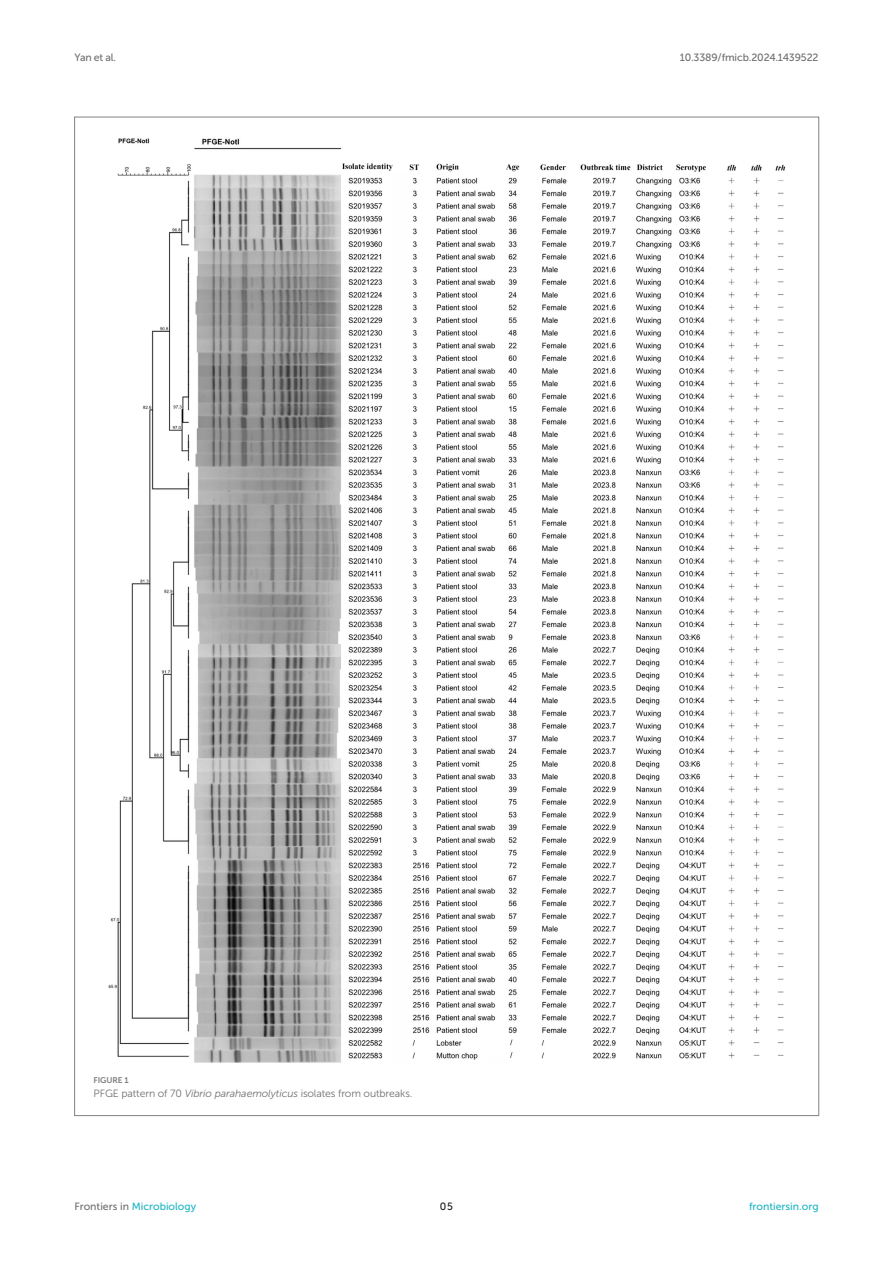
<style>
.page{position:relative;width:893px;height:1263px;background:#fff}
.page>*{position:absolute;margin:0;border:0;box-sizing:border-box;transform-origin:0 0}
.FIG_LEG{font:10.5px "Museo Sans 300";letter-spacing:-.01em;color:#706f70}
.t1{font:10.5px "Museo Sans 500";color:#1db5c3}
.t2{font:10.5px "Museo Sans 500";letter-spacing:-.015em;color:#706f70}
.t3{font:10.5px "Museo Sans 500";color:#1b1c1b}
.FIG_HD{font:8.25px "Museo Sans 700";letter-spacing:-.01em;color:#7e7f7f}
.s1{font-style:italic}
.s2{color:#706f70}
</style>
<div class="page">
<img style="left:108px;top:138px;width:678px;height:925px">
<p class="t2" style="left:74px;top:51px;width:43px">Yan et al.</p>
<p class="t2" style="left:680px;top:51px;width:140px">10.3389/fmicb.2024.1439522</p>
<p class="FIG_HD" style="left:94px;top:1076px;width:37px">FIGURE 1</p>
<p class="FIG_LEG" style="left:94px;top:1087px;width:320px">PFGE pattern of 70 <span class="s1">Vibrio parahaemolyticus</span> isolates from outbreaks.</p>
<p class="t1" style="left:74px;top:1200px;width:123px"><span class="s2">Frontiers in</span> Microbiology</p>
<p class="t3" style="left:440px;top:1200px;width:14px">05</p>
<p class="t1" style="left:749px;top:1200px;width:71px">frontiersin.org</p>
</div>
